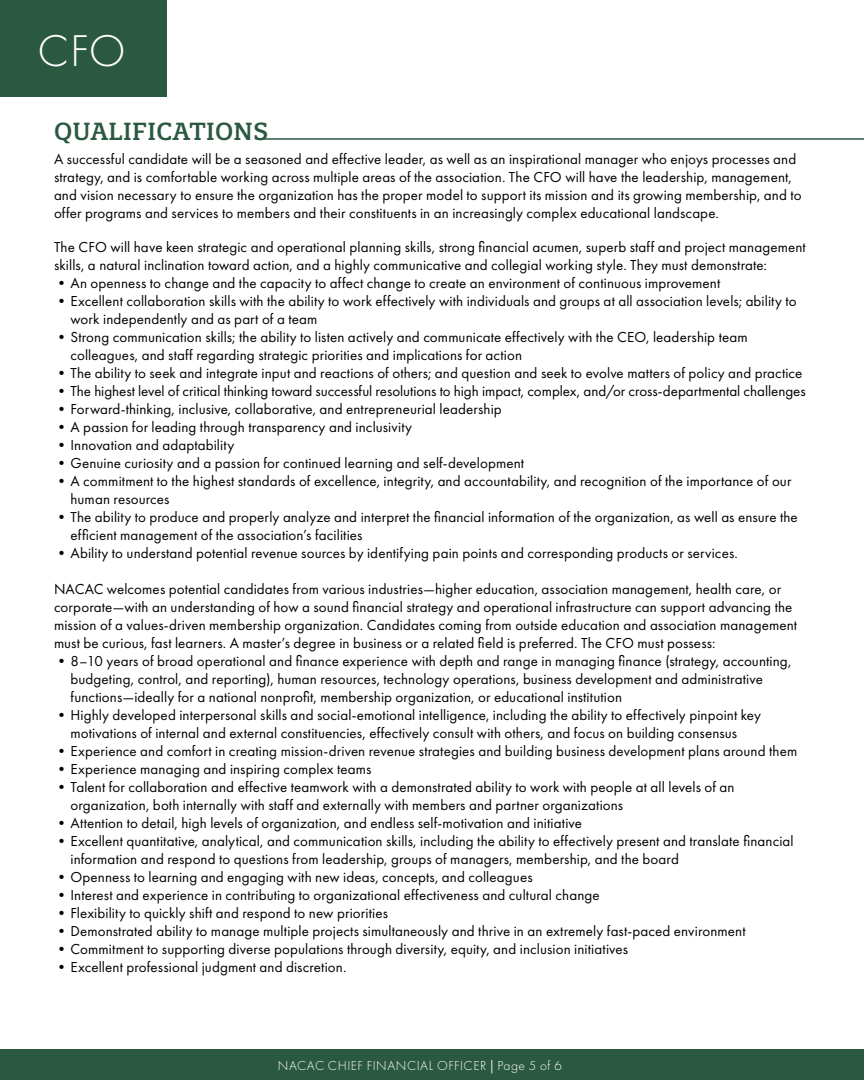
<style>
.page{position:relative;width:864px;height:1080px;background:#fff}
.page>*{position:absolute;margin:0;border:0;box-sizing:border-box;transform-origin:0 0}
.t1{font:300 46.2px "Futura PT";color:#fff}
.t2{font:500 24px "Quatro Slab";letter-spacing:.02em;color:#2a5840}
.t3{font:15px/18px "Futura PT";letter-spacing:.01em;color:#000}
.t4{font:300 13.5px "Futura PT";letter-spacing:.04em;color:#fff}
.s1{font-family:"Minion Pro";font-weight:400}
</style>
<div class="page">
<div style="left:0;top:1049px;width:864px;height:31px;background:#2a5840"></div>
<hr style="left:261px;top:138px;width:603px;height:2px;background:#2a5840">
<div style="left:0;top:0;width:166px;height:96px;background:#2a5840"></div>
<h1 class="t1" style="left:37px;top:24px;width:90px">CFO</h1>
<h2 class="t2" style="left:54px;top:116px;width:216px">QUALIFICATIONS</h2>
<p class="t3" style="left:54px;top:150px;width:749px">A successful candidate will be a seasoned and effective leader, as well as an inspirational manager who enjoys processes and strategy, and is comfortable working across multiple areas of the association. The CFO will have the leadership, management, and vision necessary to ensure the organization has the proper model to support its mission and its growing membership, and to offer programs and services to members and their constituents in an increasingly complex educational landscape.</p>
<p class="t3" style="left:54px;top:238px;width:753px">The CFO will have keen strategic and operational planning skills, strong financial acumen, superb staff and project management skills, a natural inclination toward action, and a highly communicative and collegial working style. They must demonstrate:</p>
<p class="t3" style="left:54px;top:274px;width:668px">•An openness to change and the capacity to affect change to create an environment of continuous improvement</p>
<p class="t3" style="left:70px;top:292px;width:728px;text-indent:-16px">•Excellent collaboration skills with the ability to work effectively with individuals and groups at all association levels; ability to work independently and as part of a team</p>
<p class="t3" style="left:70px;top:328px;width:679px;text-indent:-16px">•Strong communication skills; the ability to listen actively and communicate effectively with the CEO, leadership team colleagues, and staff regarding strategic priorities and implications for action</p>
<p class="t3" style="left:54px;top:364px;width:750px">•The ability to seek and integrate input and reactions of others; and question and seek to evolve matters of policy and practice</p>
<p class="t3" style="left:54px;top:382px;width:753px">•The highest level of critical thinking toward successful resolutions to high impact, complex, and/or cross-departmental challenges</p>
<p class="t3" style="left:54px;top:400px;width:449px">•Forward-thinking, inclusive, collaborative, and entrepreneurial leadership</p>
<p class="t3" style="left:54px;top:418px;width:360px">•A passion for leading through transparency and inclusivity</p>
<p class="t3" style="left:54px;top:436px;width:182px">•Innovation and adaptability</p>
<p class="t3" style="left:54px;top:454px;width:472px">•Genuine curiosity and a passion for continued learning and self-development</p>
<p class="t3" style="left:70px;top:472px;width:722px;text-indent:-16px">•A commitment to the highest standards of excellence, integrity, and accountability, and recognition of the importance of our human resources</p>
<p class="t3" style="left:70px;top:508px;width:729px;text-indent:-16px">•The ability to produce and properly analyze and interpret the financial information of the organization, as well as ensure the efficient management of the association’s facilities</p>
<p class="t3" style="left:54px;top:544px;width:685px">•Ability to understand potential revenue sources by identifying pain points and corresponding products or services.</p>
<p class="t3" style="left:54px;top:580px;width:745px">NACAC welcomes potential candidates from various industries—higher education, association management, health care, or corporate—with an understanding of how a sound financial strategy and operational infrastructure can support advancing the mission of a values-driven membership organization. Candidates coming from outside education and association management must be curious, fast learners. A master’s degree in business or a related field is preferred. The CFO must possess:</p>
<p class="t3" style="left:70px;top:652px;width:722px;text-indent:-16px">•8–10 years of broad operational and finance experience with depth and range in managing finance (strategy, accounting, budgeting, control, and reporting), human resources, technology operations, business development and administrative functions—ideally for a national nonprofit, membership organization, or educational institution</p>
<p class="t3" style="left:54px;top:706px;width:708px;text-align:center">•Highly developed interpersonal skills and social-emotional intelligence, including the ability to effectively pinpoint key motivations of internal and external constituencies, effectively consult with others, and focus on building consensus</p>
<p class="t3" style="left:54px;top:742px;width:745px">•Experience and comfort in creating mission-driven revenue strategies and building business development plans around them</p>
<p class="t3" style="left:54px;top:760px;width:319px">•Experience managing and inspiring complex teams</p>
<p class="t3" style="left:70px;top:778px;width:666px;text-indent:-16px">•Talent for collaboration and effective teamwork with a demonstrated ability to work with people at all levels of an organization, both internally with staff and externally with members and partner organizations</p>
<p class="t3" style="left:54px;top:814px;width:530px">•Attention to detail, high levels of organization, and endless self-motivation and initiative</p>
<p class="t3" style="left:70px;top:832px;width:725px;text-indent:-16px">•Excellent quantitative, analytical, and communication skills, including the ability to effectively present and translate financial information and respond to questions from leadership, groups of managers, membership, and the board</p>
<p class="t3" style="left:54px;top:868px;width:480px">•Openness to learning and engaging with new ideas, concepts, and colleagues</p>
<p class="t3" style="left:54px;top:886px;width:547px">•Interest and experience in contributing to organizational effectiveness and cultural change</p>
<p class="t3" style="left:54px;top:904px;width:336px">•Flexibility to quickly shift and respond to new priorities</p>
<p class="t3" style="left:54px;top:922px;width:693px">•Demonstrated ability to manage multiple projects simultaneously and thrive in an extremely fast-paced environment</p>
<p class="t3" style="left:54px;top:940px;width:576px">•Commitment to supporting diverse populations through diversity, equity, and inclusion initiatives</p>
<p class="t3" style="left:54px;top:958px;width:294px">•Excellent professional judgment and discretion.</p>
<p class="t4" style="left:278px;top:1058px;width:285px">NACAC CHIEF FINANCIAL OFFICER <span class="s1">|</span> Page 5 of 6</p>
</div>
